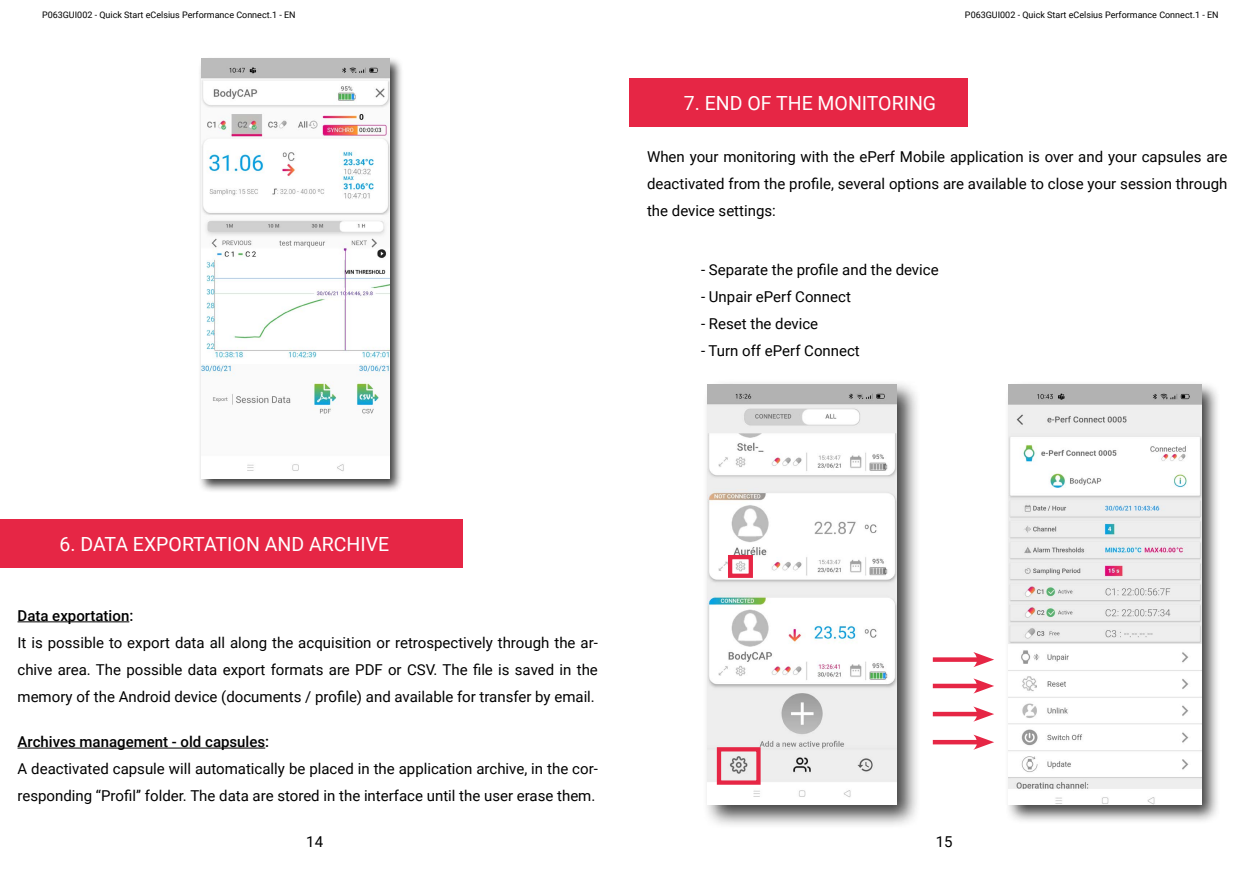
<style>
.page{position:relative;width:1259px;height:893px;background:#fff}
.page>*{position:absolute;margin:0;border:0;box-sizing:border-box;transform-origin:0 0}
.t1{font:19.5px "Roboto";color:#fff}
.t2{font:15px/27px "Roboto";color:#000;text-align:justify}
.t3{font:500 15px "Roboto";color:#000}
.t4{font:9px "Roboto";color:#000}
</style>
<div class="page">
<div style="left:0;top:520px;width:463px;height:48px;background:#e62645"></div>
<hr style="left:18px;top:621px;width:111px;height:1px;background:#000">
<hr style="left:18px;top:748px;width:247px;height:1px;background:#000">
<div style="left:198px;top:56px;width:206px;height:437px;background:#000;opacity:.75"></div>
<img style="left:201px;top:59px;width:189px;height:420px">
<div style="left:629px;top:79px;width:339px;height:48px;background:#e62645"></div>
<div style="left:1004px;top:381px;width:217px;height:443px;background:#000;opacity:.75"></div>
<img style="left:1009px;top:385px;width:192px;height:419px">
<div style="left:702px;top:379px;width:219px;height:450px;background:#000;opacity:.75"></div>
<img style="left:708px;top:385px;width:188px;height:419px">
<div style="left:717px;top:747px;width:43px;height:38px;border:4px solid #e62645"></div>
<div style="left:728px;top:555px;width:25px;height:23px;border:4px solid #e62645"></div>
<div style="left:933px;top:657px;width:48px;height:5px;background:#e62645"></div>
<svg style="left:973px;top:652px;width:21px;height:15px"></svg>
<hr style="left:933px;top:712px;width:48px;height:4px;background:#e62645">
<svg style="left:973px;top:706px;width:21px;height:16px"></svg>
<hr style="left:933px;top:684px;width:48px;height:4px;background:#e62645">
<svg style="left:973px;top:678px;width:21px;height:15px"></svg>
<hr style="left:933px;top:740px;width:48px;height:4px;background:#e62645">
<svg style="left:973px;top:735px;width:21px;height:15px"></svg>
<p class="t4" style="left:42px;top:9px;width:255px">P063GUI002 - Quick Start eCelsius Performance Connect.1 - EN</p>
<p class="t4" style="left:965px;top:9px;width:255px">P063GUI002 - Quick Start eCelsius Performance Connect.1 - EN</p>
<h1 class="t1" style="left:684px;top:89px;width:254px">7. END OF THE MONITORING</h1>
<p class="t2" style="left:647px;top:143px;width:582px">When your monitoring with the ePerf Mobile application is over and your capsules are deactivated from the profile, several options are available to close your session through the device settings:</p>
<h1 class="t1" style="left:60px;top:530px;width:331px">6. DATA EXPORTATION AND ARCHIVE</h1>
<p class="t3" style="left:18px;top:605px;width:117px">Data exportation:</p>
<p class="t2" style="left:18px;top:628px;width:582px">It is possible to export data all along the acquisition or retrospectively through the ar&shy;chive area. The possible data export formats are PDF or CSV. The file is saved in the memory of the Android device (documents / profile) and available for transfer by email.</p>
<p class="t3" style="left:18px;top:731px;width:253px">Archives management - old capsules:</p>
<p class="t2" style="left:18px;top:755px;width:582px">A deactivated capsule will automatically be placed in the application archive, in the cor&shy;responding ‘‘Profil’’ folder. The data are stored in the interface until the user erase them.</p>
<p class="t2" style="left:701px;top:255px;width:239px">- Separate the profile and the device</p>
<p class="t2" style="left:701px;top:282px;width:151px">- Unpair ePerf Connect</p>
<p class="t2" style="left:701px;top:309px;width:119px">- Reset the device</p>
<p class="t2" style="left:701px;top:336px;width:160px">- Turn off ePerf Connect</p>
<p class="t2" style="left:306px;top:827px;width:18px">14</p>
<p class="t2" style="left:936px;top:827px;width:18px">15</p>
</div>
